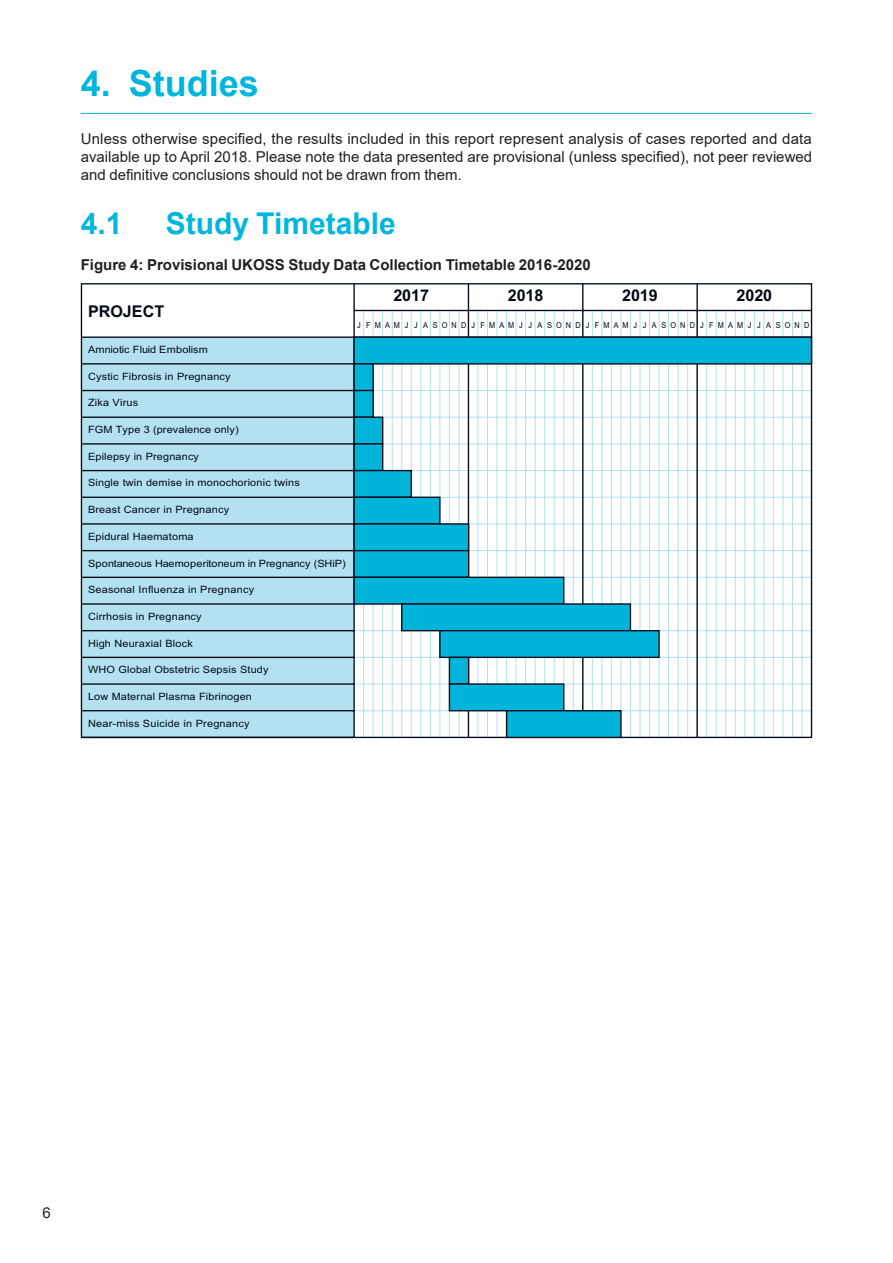
<style>
.page{position:relative;width:893px;height:1263px;background:#fff}
.page>*{position:absolute;margin:0;border:0;box-sizing:border-box;transform-origin:0 0}
.t1{font:700 36px "Arial";color:#00b6de}
.t2{font:700 30px "Arial";color:#00b6de}
.t3{font:700 16.2px "Arial";color:#010917}
.t4{font:15px/18px "Arial";color:#231f20;text-align:justify}
.t5{font:700 15px "Arial";color:#231f20}
.t6{font:10.05px "Arial";letter-spacing:.015em;color:#010917;scale:1.08 1}
.t7{font:8.25px "Arial Narrow";letter-spacing:.475em;color:#010917;scale:1.08 1}
</style>
<div class="page">
<hr style="left:81px;top:113px;width:731px;height:1px;background:#00b6de">
<svg style="left:81px;top:283px;width:731px;height:455px"></svg>
<div style="left:354px;top:337px;width:457px;height:27px;background:#00b4da"></div>
<div style="left:353px;top:336px;width:459px;height:28px;border:1px solid #010917"></div>
<div style="left:353px;top:363px;width:21px;height:28px;background:#00b4da;border:1px solid #010917"></div>
<div style="left:353px;top:390px;width:21px;height:28px;background:#00b4da;border:1px solid #010917"></div>
<div style="left:353px;top:417px;width:30px;height:28px;background:#00b4da;border:1px solid #010917"></div>
<div style="left:353px;top:443px;width:30px;height:28px;background:#00b4da;border:1px solid #010917"></div>
<div style="left:353px;top:470px;width:59px;height:28px;background:#00b4da;border:1px solid #010917"></div>
<div style="left:353px;top:497px;width:88px;height:28px;background:#00b4da;border:1px solid #010917"></div>
<div style="left:353px;top:523px;width:116px;height:28px;background:#00b4da;border:1px solid #010917"></div>
<div style="left:353px;top:550px;width:116px;height:28px;background:#00b4da;border:1px solid #010917"></div>
<div style="left:353px;top:577px;width:211px;height:28px;background:#00b4da;border:1px solid #010917"></div>
<div style="left:401px;top:603px;width:230px;height:28px;background:#00b4da;border:1px solid #010917"></div>
<div style="left:439px;top:630px;width:221px;height:28px;background:#00b4da;border:1px solid #010917"></div>
<div style="left:449px;top:657px;width:20px;height:28px;background:#00b4da;border:1px solid #010917"></div>
<div style="left:449px;top:683px;width:115px;height:28px;background:#00b4da;border:1px solid #010917"></div>
<div style="left:507px;top:711px;width:114px;height:26px;background:#00b4da"></div>
<div style="left:506px;top:710px;width:116px;height:28px;border:1px solid #010917"></div>
<h1 class="t1" style="left:81px;top:58px;width:180px">4. Studies</h1>
<p class="t4" style="left:81px;top:130px;width:733px">Unless otherwise specified, the results included in this report represent analysis of cases reported and data available up to April 2018. Please note the data presented are provisional (unless specified), not peer reviewed and definitive conclusions should not be drawn from them.</p>
<h2 class="t2" style="left:81px;top:202px;width:43px">4.1</h2>
<h2 class="t2" style="left:166px;top:202px;width:231px">Study Timetable</h2>
<h3 class="t5" style="left:81px;top:254px;width:511px">Figure 4: Provisional UKOSS Study Data Collection Timetable 2016-2020</h3>
<h3 class="t3" style="left:88px;top:300px;width:78px">PROJECT</h3>
<p class="t6" style="left:88px;top:343px;width:113px">Amniotic Fluid Embolism</p>
<p class="t6" style="left:88px;top:369px;width:134px">Cystic Fibrosis in Pregnancy</p>
<p class="t6" style="left:88px;top:396px;width:48px">Zika Virus</p>
<p class="t6" style="left:88px;top:423px;width:141px">FGM Type 3 (prevalence only)</p>
<p class="t6" style="left:88px;top:449px;width:104px">Epilepsy in Pregnancy</p>
<p class="t6" style="left:88px;top:476px;width:198px">Single twin demise in monochorionic twins</p>
<p class="t6" style="left:88px;top:503px;width:132px">Breast Cancer in Pregnancy</p>
<p class="t6" style="left:88px;top:529px;width:99px">Epidural Haematoma</p>
<p class="t6" style="left:88px;top:556px;width:240px">Spontaneous Haemoperitoneum in Pregnancy (SHiP)</p>
<p class="t6" style="left:88px;top:583px;width:155px">Seasonal Influenza in Pregnancy</p>
<p class="t6" style="left:88px;top:609px;width:107px">Cirrhosis in Pregnancy</p>
<p class="t6" style="left:88px;top:636px;width:99px">High Neuraxial Block</p>
<p class="t6" style="left:88px;top:663px;width:169px">WHO Global Obstetric Sepsis Study</p>
<p class="t6" style="left:88px;top:689px;width:153px">Low Maternal Plasma Fibrinogen</p>
<p class="t6" style="left:88px;top:716px;width:151px">Near-miss Suicide in Pregnancy</p>
<h3 class="t3" style="left:393px;top:284px;width:37px">2017</h3>
<h3 class="t3" style="left:508px;top:284px;width:37px">2018</h3>
<h3 class="t3" style="left:622px;top:284px;width:37px">2019</h3>
<h3 class="t3" style="left:736px;top:284px;width:37px">2020</h3>
<p class="t7" style="left:357px;top:319px;width:420px">J FMAMJ J ASONDJ FMAMJ J ASONDJ FMAMJ J ASONDJ FMAMJ J ASOND</p>
<h3 class="t4" style="left:43px;top:1204px;width:10px">6</h3>
</div>
